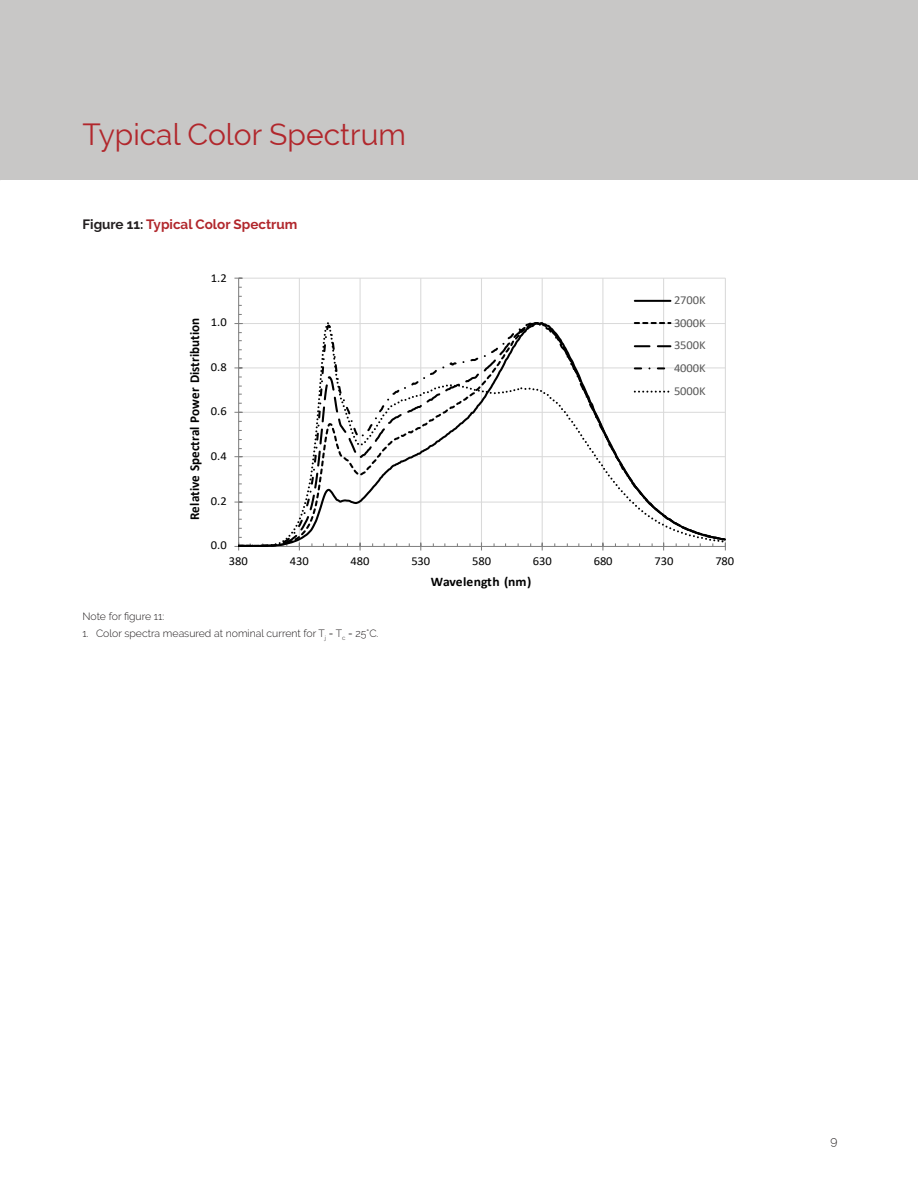
<style>
.page{position:relative;width:918px;height:1188px;background:#fff}
.page>*{position:absolute;margin:0;border:0;box-sizing:border-box;transform-origin:0 0}
.section_header{font:30px "Raleway";color:#b1272c}
.t1{font:700 13.65px "Calibri";color:#000;scale:.96 1}
.main_text_block{font:700 13.5px "Raleway";color:#b1272c}
.t2{font:700 13.05px "Calibri";color:#000;scale:1.04 1}
.t3{font:12.15px "Calibri";letter-spacing:-.005em;color:#000;scale:1.04 1}
.t4{font:12.15px/22.6px "Calibri";letter-spacing:-.005em;color:#595959;text-align:justify;scale:1.04 1}
.t5{font:300 12px "Raleway";color:#231f20}
.main_text_block-2{font:300 10.5px "Raleway";color:#231f20}
.s1{color:#231f20}
</style>
<div class="page">
<div style="left:0;top:0;width:918px;height:180px;background:#c8c7c6"></div>
<svg style="left:234px;top:277px;width:492px;height:274px"></svg>
<p class="section_header" style="left:82px;top:117px;width:325px">Typical Color Spectrum</p>
<p class="main_text_block" style="left:82px;top:216px;width:216px"><span class="s1">Figure 11:</span> Typical Color Spectrum</p>
<p class="t1" style="left:185px;top:520px;width:212px;rotate:-90deg">Relative Spectral Power Distribution</p>
<p class="t3" style="left:211px;top:269px;width:17px">1.2</p>
<p class="t3" style="left:211px;top:314px;width:17px">1.0</p>
<p class="t3" style="left:211px;top:358px;width:17px">0.8</p>
<p class="t3" style="left:211px;top:403px;width:17px">0.6</p>
<p class="t3" style="left:211px;top:448px;width:17px">0.4</p>
<p class="t3" style="left:211px;top:492px;width:17px">0.2</p>
<p class="t3" style="left:211px;top:537px;width:17px">0.0</p>
<p class="t4" style="left:674px;top:288px;width:32px">2700K 3000K 3500K 4000K 5000K</p>
<p class="t3" style="left:229px;top:553px;width:20px">380</p>
<p class="t3" style="left:290px;top:553px;width:20px">430</p>
<p class="t3" style="left:351px;top:553px;width:20px">480</p>
<p class="t3" style="left:411px;top:553px;width:20px">530</p>
<p class="t3" style="left:472px;top:553px;width:20px">580</p>
<p class="t3" style="left:533px;top:553px;width:20px">630</p>
<p class="t3" style="left:594px;top:553px;width:20px">680</p>
<p class="t3" style="left:655px;top:553px;width:20px">730</p>
<p class="t3" style="left:715px;top:553px;width:20px">780</p>
<p class="t2" style="left:431px;top:572px;width:98px">Wavelength (nm)</p>
<p class="main_text_block-2" style="left:82px;top:611px;width:83px">Note for figure 11:</p>
<p class="main_text_block-2" style="left:82px;top:627px;width:297px">1. Color spectra measured at nominal current for T<sub>j</sub> = T<sub>c</sub> = 25°C.</p>
<p class="t5" style="left:830px;top:1134px;width:8px">9</p>
</div>
